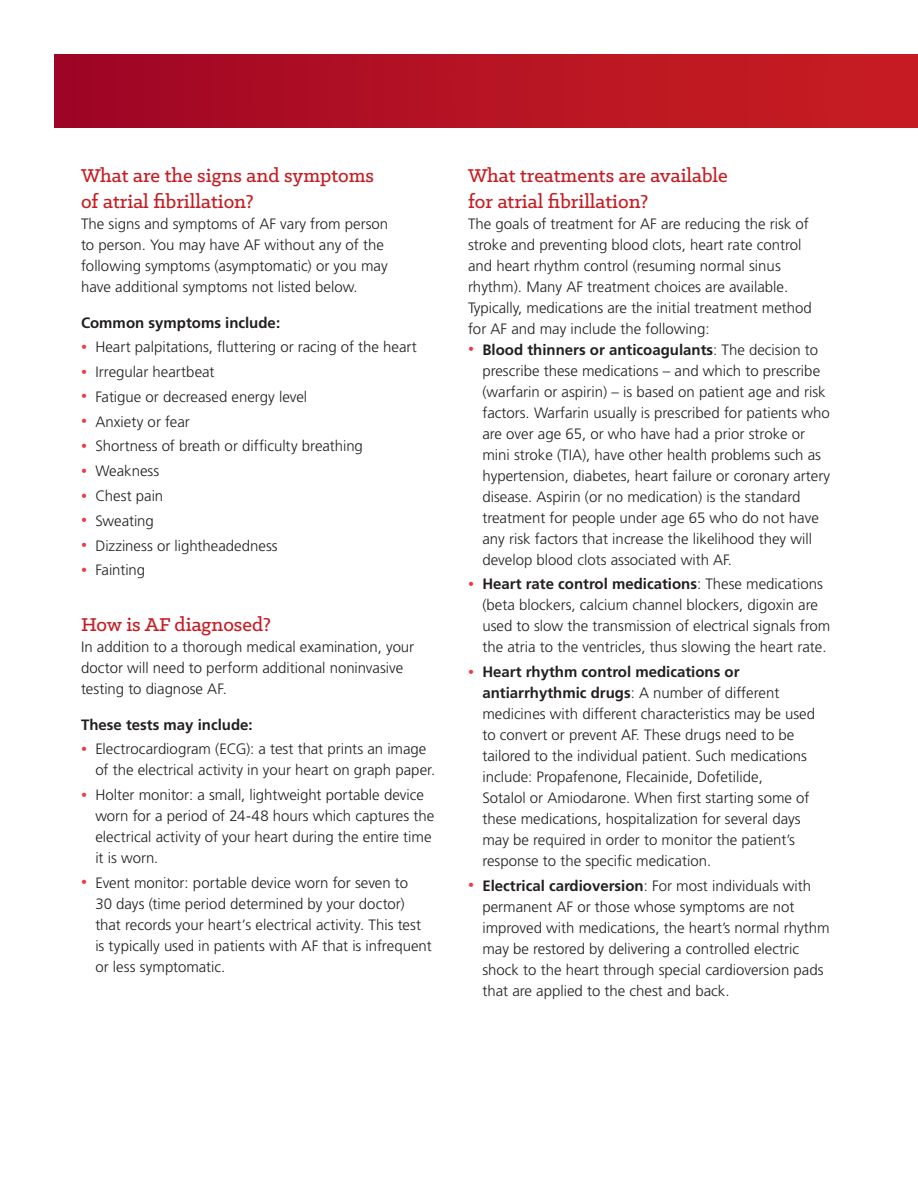
<style>
.page{position:relative;width:918px;height:1188px;background:#fff}
.page>*{position:absolute;margin:0;border:0;box-sizing:border-box;transform-origin:0 0}
.t1{font:500 21px/25.2px "Klinic Slab";color:#c61c22}
.t2{font:300 15px/21px "Frutiger LT Std";color:#231f20}
.t3{font:700 15px "Frutiger LT Std";color:#231f20}
.s1{font-size:12px;color:#ee3a41}
.s2{font-weight:700}
</style>
<div class="page">
<div style="left:54px;top:54px;width:864px;height:73px;background:linear-gradient(to right,#9f0625,#ca1f22)"></div>
<h1 class="t1" style="left:81px;top:163px;width:295px">What are the signs and symptoms of atrial fibrillation?</h1>
<p class="t2" style="left:81px;top:213px;width:309px">The signs and symptoms of AF vary from person to person. You may have AF without any of the following symptoms (asymptomatic) or you may have additional symptoms not listed below.</p>
<p class="t3" style="left:81px;top:314px;width:201px">Common symptoms include:</p>
<p class="t2" style="left:81px;top:337px;width:337px"><span class="s1">•</span> Heart palpitations, fluttering or racing of the heart</p>
<p class="t2" style="left:81px;top:362px;width:135px"><span class="s1">•</span> Irregular heartbeat</p>
<p class="t2" style="left:81px;top:386px;width:228px"><span class="s1">•</span> Fatigue or decreased energy level</p>
<p class="t2" style="left:81px;top:411px;width:110px"><span class="s1">•</span> Anxiety or fear</p>
<p class="t2" style="left:81px;top:436px;width:283px"><span class="s1">•</span> Shortness of breath or difficulty breathing</p>
<p class="t2" style="left:81px;top:461px;width:80px"><span class="s1">•</span> Weakness</p>
<p class="t2" style="left:81px;top:486px;width:84px"><span class="s1">•</span> Chest pain</p>
<p class="t2" style="left:81px;top:510px;width:74px"><span class="s1">•</span> Sweating</p>
<p class="t2" style="left:81px;top:535px;width:198px"><span class="s1">•</span> Dizziness or lightheadedness</p>
<p class="t2" style="left:81px;top:560px;width:66px"><span class="s1">•</span> Fainting</p>
<h1 class="t1" style="left:81px;top:611px;width:192px">How is AF diagnosed?</h1>
<p class="t2" style="left:81px;top:636px;width:335px">In addition to a thorough medical examination, your doctor will need to perform additional noninvasive testing to diagnose AF.</p>
<p class="t3" style="left:81px;top:716px;width:173px">These tests may include:</p>
<p class="t2" style="left:95px;top:739px;width:342px;text-indent:-14px"><span class="s1">•</span> Electrocardiogram (ECG): a test that prints an image of the electrical activity in your heart on graph paper.</p>
<p class="t2" style="left:95px;top:785px;width:340px;text-indent:-14px"><span class="s1">•</span> Holter monitor: a small, lightweight portable device worn for a period of 24-48 hours which captures the electrical activity of your heart during the entire time it is worn.</p>
<p class="t2" style="left:95px;top:872px;width:338px;text-indent:-14px"><span class="s1">•</span> Event monitor: portable device worn for seven to<br>30 days (time period determined by your doctor) that records your heart’s electrical activity. This test is typically used in patients with AF that is infrequent or less symptomatic.</p>
<h1 class="t1" style="left:468px;top:163px;width:261px">What treatments are available for atrial fibrillation?</h1>
<p class="t2" style="left:468px;top:213px;width:345px">The goals of treatment for AF are reducing the risk of stroke and preventing blood clots, heart rate control and heart rhythm control (resuming normal sinus rhythm). Many AF treatment choices are available.<br>Typically, medications are the initial treatment method for AF and may include the following:</p>
<p class="t2" style="left:482px;top:339px;width:349px;text-indent:-14px"><span class="s1">•</span> <span class="s2">Blood thinners or anticoagulants</span>: The decision to prescribe these medications – and which to prescribe (warfarin or aspirin) – is based on patient age and risk factors. Warfarin usually is prescribed for patients who are over age 65, or who have had a prior stroke or mini stroke (TIA), have other health problems such as hypertension, diabetes, heart failure or coronary artery disease. Aspirin (or no medication) is the standard treatment for people under age 65 who do not have any risk factors that increase the likelihood they will develop blood clots associated with AF.</p>
<p class="t2" style="left:482px;top:574px;width:350px;text-indent:-14px"><span class="s1">•</span> <span class="s2">Heart rate control medications</span>: These medications (beta blockers, calcium channel blockers, digoxin are used to slow the transmission of electrical signals from the atria to the ventricles, thus slowing the heart rate.</p>
<p class="t2" style="left:482px;top:662px;width:334px;text-indent:-14px"><span class="s1">•</span> <span class="s2">Heart rhythm control medications or antiarrhythmic drugs</span>: A number of different medicines with different characteristics may be used to convert or prevent AF. These drugs need to be tailored to the individual patient. Such medications include: Propafenone, Flecainide, Dofetilide,<br>Sotalol or Amiodarone. When first starting some of these medications, hospitalization for several days may be required in order to monitor the patient’s response to the specific medication.</p>
<p class="t2" style="left:482px;top:875px;width:349px;text-indent:-14px"><span class="s1">•</span> <span class="s2">Electrical cardioversion</span>: For most individuals with permanent AF or those whose symptoms are not improved with medications, the heart’s normal rhythm may be restored by delivering a controlled electric shock to the heart through special cardioversion pads that are applied to the chest and back.</p>
</div>
